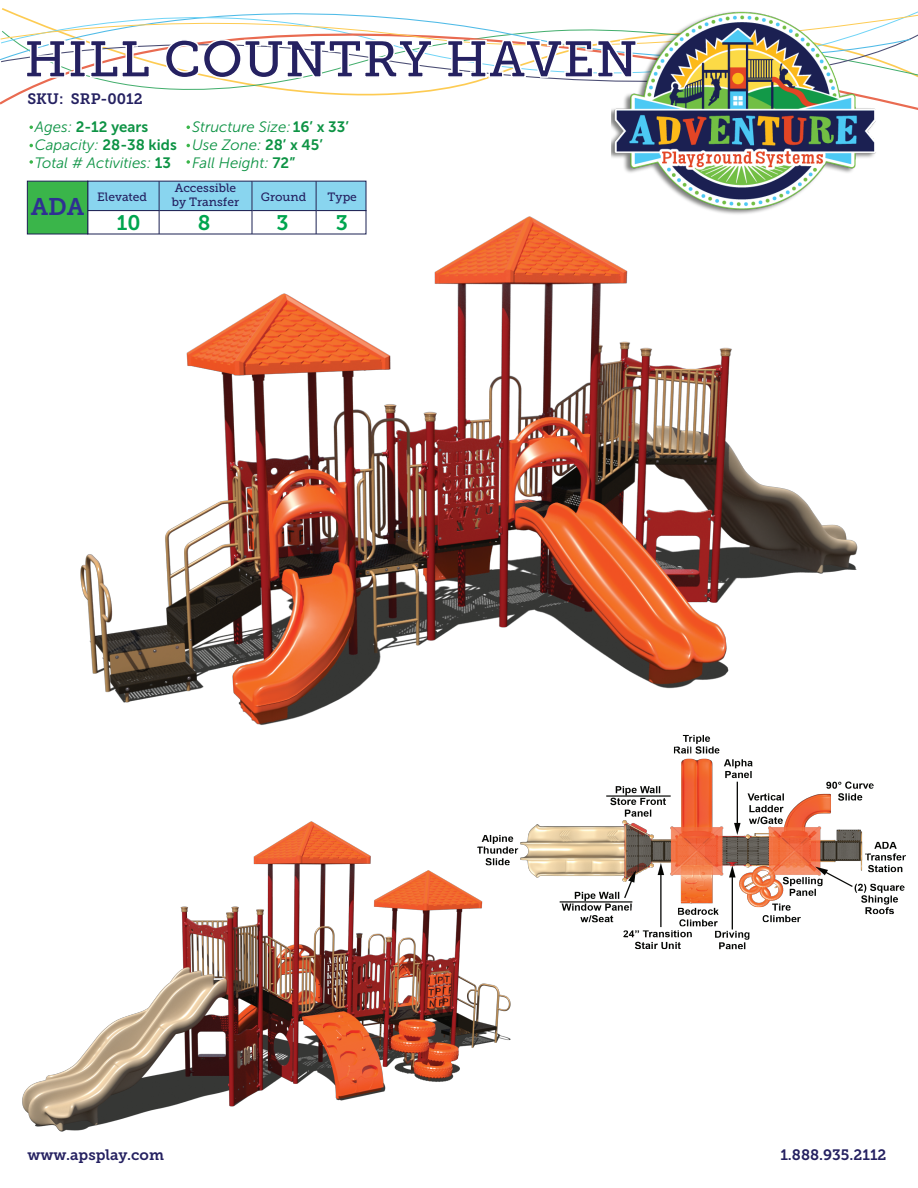
<style>
.page{position:relative;width:918px;height:1188px;background:#fff}
.page>*{position:absolute;margin:0;border:0;box-sizing:border-box;transform-origin:0 0}
.t1{font:51.45px "Museo Slab 700";color:#252161}
.t2{font:24px "Museo Slab 700";color:#2e3092}
.t3{font:21px "Museo Slab 700";color:#00a54f}
.t4{font:italic 15px/18px "Museo Sans 300";color:#0d9344}
.t5{font:15px "Museo Slab 700";color:#252161}
.t6{font:15px "Museo Sans 700";color:#0d9344}
.t7{font:12px/14.4px "Museo Slab 500";color:#252161}
.s1{font-family:"Museo Sans 300";font-style:italic}
.s2{font-family:"Museo Sans 700";font-style:normal}
</style>
<div class="page">
<svg style="left:0;top:63px;width:918px;height:49px"></svg>
<svg style="left:0;top:8px;width:918px;height:55px"></svg>
<svg style="left:25px;top:39px;width:126px;height:40px"></svg>
<svg style="left:164px;top:38px;width:269px;height:41px"></svg>
<svg style="left:446px;top:39px;width:166px;height:40px"></svg>
<img style="left:612px;top:8px;width:268px;height:163px">
<div style="left:27px;top:181px;width:61px;height:53px;background:#3ab54a;border:1px solid #1b2052"></div>
<svg style="left:29px;top:125px;width:4px;height:4px"></svg>
<svg style="left:29px;top:144px;width:4px;height:3px"></svg>
<svg style="left:29px;top:160px;width:4px;height:4px"></svg>
<svg style="left:187px;top:125px;width:3px;height:4px"></svg>
<svg style="left:187px;top:160px;width:3px;height:4px"></svg>
<img style="left:22px;top:821px;width:489px;height:311px">
<img style="left:472px;top:799px;width:434px;height:187px">
<img style="left:31px;top:171px;width:843px;height:628px">
<h1 class="t1" style="left:24px;top:30px;width:616px">HILL COUNTRY HAVEN</h1>
<p class="t5" style="left:27px;top:90px;width:117px">SKU: SRP-0012</p>
<p class="t6" style="left:35px;top:118px;width:115px"><span class="s1">Ages:</span> 2-12 years</p>
<p class="t4" style="left:35px;top:135px;width:144px">Capacity: <span class="s2">28-38 kids<br></span>Total # Activities: <span class="s2">13</span></p>
<p class="t4" style="left:192px;top:117px;width:158px">Structure Size: <span class="s2">16’ x 33’<br></span>Use Zone: <span class="s2">28’ x 45’<br></span>Fall Height: <span class="s2">72”</span></p>
<h2 class="t2" style="left:31px;top:193px;width:55px">ADA</h2>
<p class="t7" style="left:97px;top:190px;width:51px">Elevated</p>
<p class="t7" style="left:172px;top:181px;width:69px">Accessible by Transfer</p>
<p class="t7" style="left:261px;top:190px;width:47px">Ground</p>
<p class="t7" style="left:328px;top:190px;width:31px">Type</p>
<h3 class="t3" style="left:117px;top:210px;width:25px">10</h3>
<h3 class="t3" style="left:198px;top:210px;width:14px">8</h3>
<h3 class="t3" style="left:277px;top:210px;width:14px">3</h3>
<h3 class="t3" style="left:336px;top:210px;width:14px">3</h3>
<p class="t5" style="left:27px;top:1146px;width:138px">www.apsplay.com</p>
<p class="t5" style="left:780px;top:1146px;width:108px">1.888.935.2112</p>
</div>
